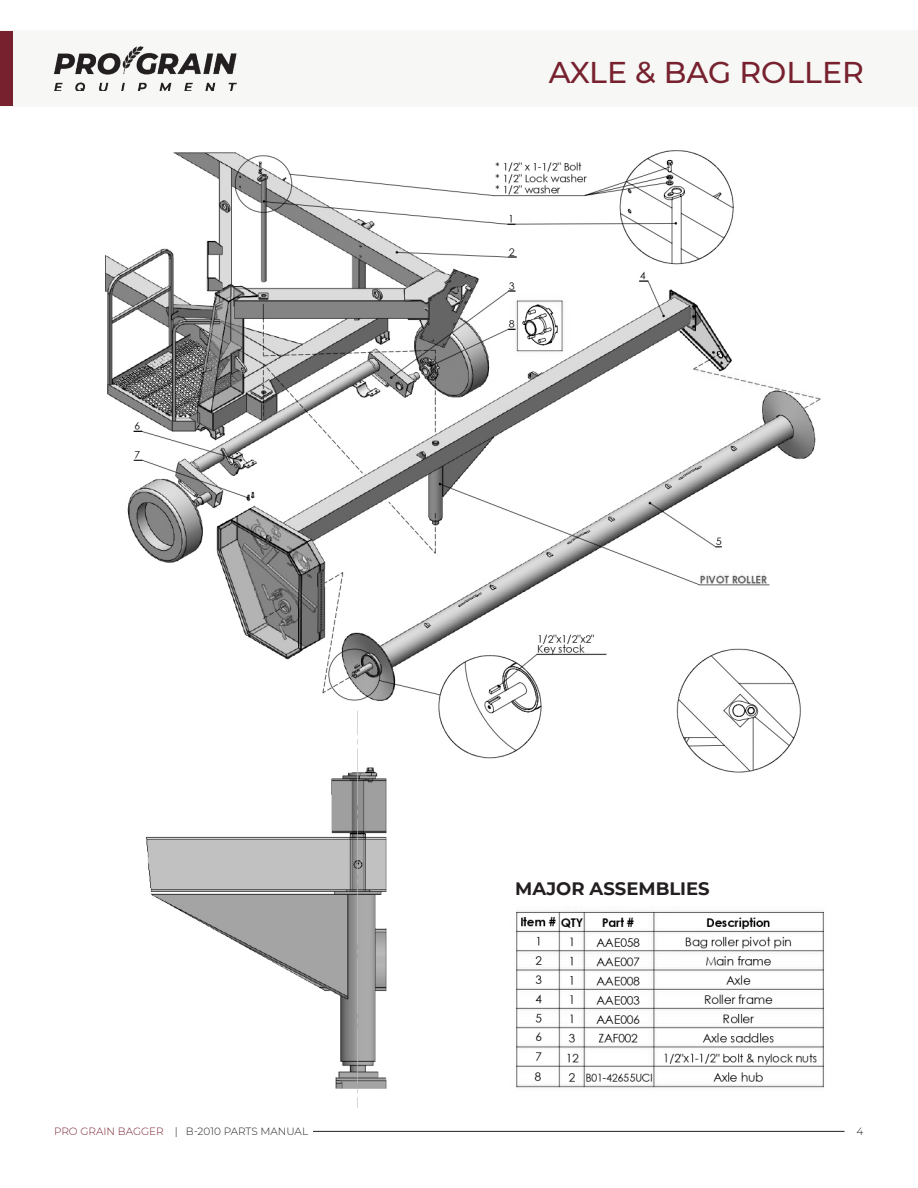
<style>
.page{position:relative;width:918px;height:1188px;background:#fff}
.page>*{position:absolute;margin:0;border:0;box-sizing:border-box;transform-origin:0 0}
.t1{font:500 30px "Montserrat";color:#77212f}
.t2{font:700 18px "Montserrat";color:#231f20}
.t3{font:300 10.5px "Montserrat";color:#231f20}
.s1{color:#77212f}
</style>
<div class="page">
<hr style="left:313px;top:1131px;width:532px;height:1px;background:#231f20">
<div style="left:0;top:30px;width:918px;height:77px;background:#f7f7f5"></div>
<img style="left:54px;top:47px;width:183px;height:44px">
<div style="left:0;top:31px;width:13px;height:75px;background:#77212f"></div>
<img style="left:105px;top:150px;width:716px;height:958px">
<img style="left:504px;top:898px;width:320px;height:205px">
<p class="t1" style="left:549px;top:52px;width:317px">AXLE &amp; BAG ROLLER</p>
<p class="t2" style="left:515px;top:875px;width:196px">MAJOR ASSEMBLIES</p>
<p class="t3" style="left:54px;top:1124px;width:256px"><span class="s1">PRO GRAIN BAGGER</span> | B-2010 PARTS MANUAL</p>
<p class="t3" style="left:856px;top:1124px;width:8px">4</p>
</div>
